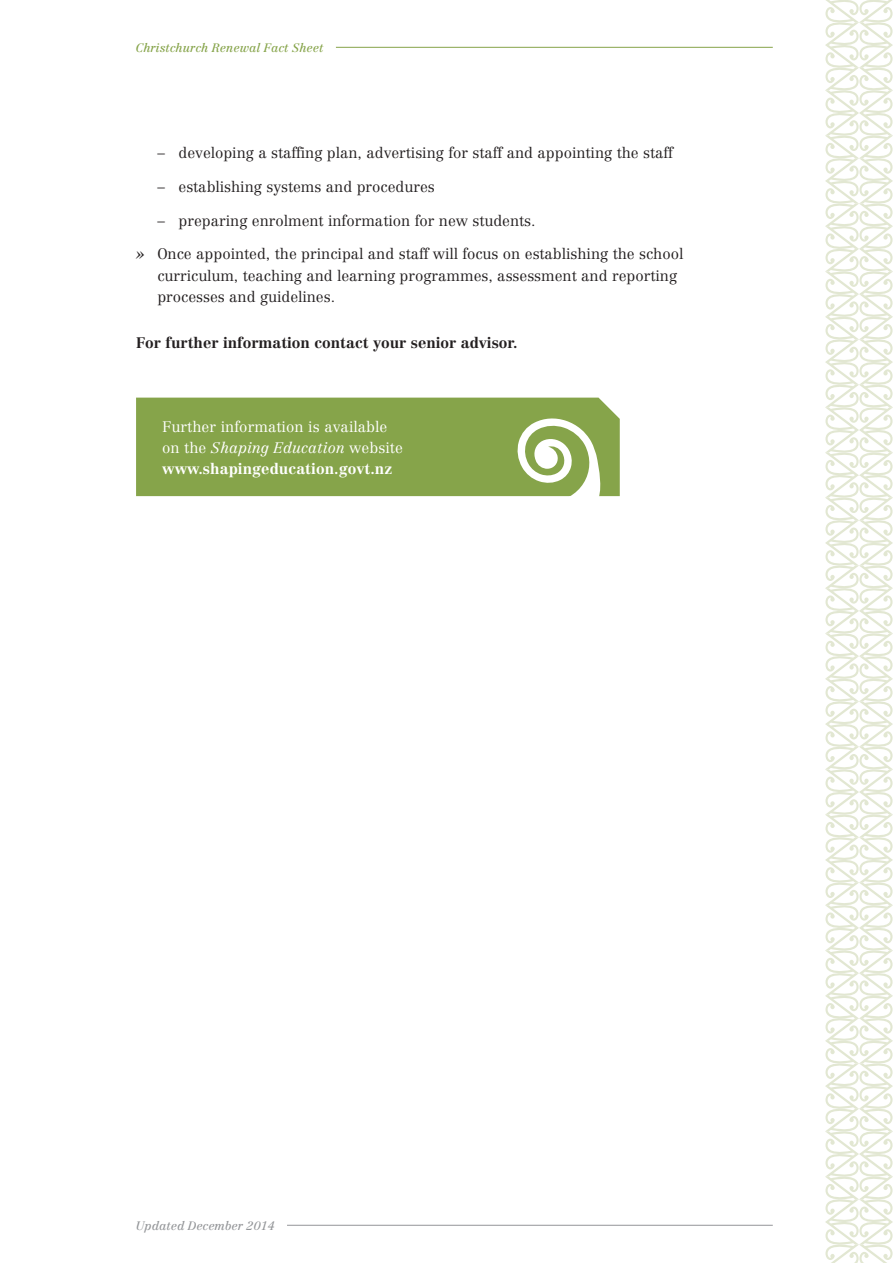
<style>
.page{position:relative;width:893px;height:1263px;background:#fff}
.page>*{position:absolute;margin:0;border:0;box-sizing:border-box;transform-origin:0 0}
.t1{font:300 15px/21px "Centennial";color:#231f20}
.Body{font:300 15px/21px "Centennial";letter-spacing:.005em;color:#fff}
.Bullets{font:700 15px "Centennial";color:#231f20}
.t2{font:italic 12px "Centennial";color:#86a44a}
.t3{font:italic 12px "Centennial";color:#939598}
.s1{font-style:italic}
.s2{font-weight:700}
</style>
<div class="page">
<hr style="left:336px;top:47px;width:437px;height:1px;background:#86a44a">
<svg style="left:825px;top:0;width:68px;height:1263px"></svg>
<div style="left:136px;top:398px;width:484px;height:98px;background:#86a44a"></div>
<svg style="left:508px;top:417px;width:96px;height:80px"></svg>
<hr style="left:287px;top:1225px;width:486px;height:1px;background:#939598">
<p class="t2" style="left:136px;top:40px;width:189px">Christchurch Renewal Fact Sheet</p>
<p class="t1" style="left:157px;top:142px;width:517px">– developing a staffing plan, advertising for staff and appointing the staff</p>
<p class="t1" style="left:157px;top:176px;width:279px">– establishing systems and procedures</p>
<p class="t1" style="left:157px;top:210px;width:380px">– preparing enrolment information for new students.</p>
<p class="t1" style="left:157px;top:244px;width:527px;text-indent:-21px"><span class="s1">»</span> Once appointed, the principal and staff will focus on establishing the school curriculum, teaching and learning programmes, assessment and reporting processes and guidelines.</p>
<p class="Bullets" style="left:136px;top:333px;width:383px">For further information contact your senior advisor.</p>
<p class="Body" style="left:162px;top:416px;width:242px">Further information is available on the <span class="s1">Shaping Education</span> website <span class="s2">www.shapingeducation.govt.nz</span></p>
<p class="t3" style="left:136px;top:1218px;width:141px">Updated December 2014</p>
</div>
